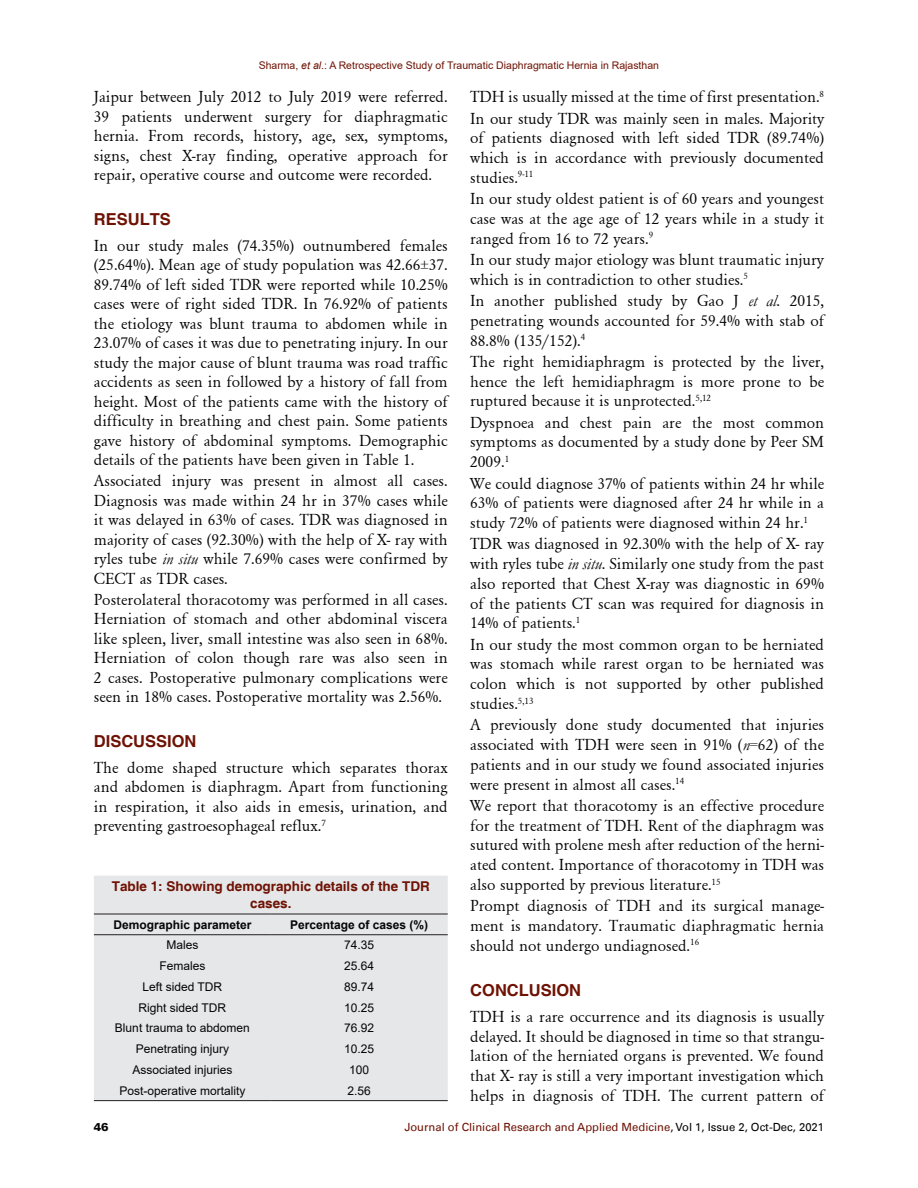
<style>
.page{position:relative;width:918px;height:1188px;background:#fff}
.page>*{position:absolute;margin:0;border:0;box-sizing:border-box;transform-origin:0 0}
.Body_Text{font:16.5px/19.8px "Garamond";color:#050406;text-align:justify}
.t1{font:700 16.5px "Helvetica";color:#6e1204}
.Table_Caption{font:700 13.5px/16.5px "Helvetica";color:#6e1204;text-align:center}
.Tb_Txt{font:12px "Arial";color:#050406}
.TCH{font:700 12px "Arial";color:#050406}
.t2{font:11.25px "Univers LT";color:#6e1204}
.t3{font:900 11.25px "Univers LT";color:#050406}
.t4{font:10.5px "Arial";color:#6e1204}
.s1{font-style:italic}
.s2{color:#050406}
</style>
<div class="page">
<div style="left:94px;top:876px;width:354px;height:224px;background:#e6e7e9"></div>
<hr style="left:94px;top:914px;width:177px;height:1px;background:#231f20">
<hr style="left:271px;top:914px;width:177px;height:1px;background:#231f20">
<hr style="left:94px;top:934px;width:177px;height:1px;background:#231f20">
<hr style="left:271px;top:934px;width:177px;height:1px;background:#231f20">
<hr style="left:94px;top:1100px;width:177px;height:1px;background:#231f20">
<hr style="left:271px;top:1100px;width:177px;height:1px;background:#231f20">
<p class="t4" style="left:259px;top:58px;width:402px">Sharma, <span class="s1">et al</span>.: A Retrospective Study of Traumatic Diaphragmatic Hernia in Rajasthan</p>
<p class="Body_Text" style="left:94px;top:87px;width:355px">Jaipur between July 2012 to July 2019 were referred.<br>39 patients underwent surgery for diaphragmatic hernia. From records, history, age, sex, symptoms, signs, chest X-ray finding, operative approach for repair, operative course and outcome were recorded.</p>
<h1 class="t1" style="left:94px;top:209px;width:79px">RESULTS</h1>
<p class="Body_Text" style="left:94px;top:235px;width:355px">In our study males (74.35%) outnumbered females (25.64%). Mean age of study population was 42.66±37.<br>89.74% of left sided TDR were reported while 10.25% cases were of right sided TDR. In 76.92% of patients the etiology was blunt trauma to abdomen while in 23.07% of cases it was due to penetrating injury. In our study the major cause of blunt trauma was road traffic accidents as seen in followed by a history of fall from height. Most of the patients came with the history of difficulty in breathing and chest pain. Some patients gave history of abdominal symptoms. Demographic details of the patients have been given in Table 1.</p>
<p class="Body_Text" style="left:94px;top:471px;width:355px">Associated injury was present in almost all cases.<br>Diagnosis was made within 24 hr in 37% cases while it was delayed in 63% of cases. TDR was diagnosed in majority of cases (92.30%) with the help of X- ray with ryles tube <span class="s1">in situ</span> while 7.69% cases were confirmed by CECT as TDR cases.</p>
<p class="Body_Text" style="left:94px;top:589px;width:355px">Posterolateral thoracotomy was performed in all cases.<br>Herniation of stomach and other abdominal viscera like spleen, liver, small intestine was also seen in 68%.<br>Herniation of colon though rare was also seen in 2 cases. Postoperative pulmonary complications were seen in 18% cases. Postoperative mortality was 2.56%.</p>
<h1 class="t1" style="left:94px;top:731px;width:104px">DISCUSSION</h1>
<p class="Body_Text" style="left:94px;top:757px;width:355px">The dome shaped structure which separates thorax and abdomen is diaphragm. Apart from functioning in respiration, it also aids in emesis, urination, and preventing gastroesophageal reflux.<sup>7</sup></p>
<p class="Table_Caption" style="left:112px;top:879px;width:320px">Table 1: Showing demographic details of the TDR cases.</p>
<p class="TCH" style="left:113px;top:917px;width:140px">Demographic parameter</p>
<p class="TCH" style="left:290px;top:917px;width:140px">Percentage of cases (%)</p>
<p class="Tb_Txt" style="left:166px;top:937px;width:34px">Males</p>
<p class="Tb_Txt" style="left:344px;top:937px;width:32px">74.35</p>
<p class="Tb_Txt" style="left:159px;top:958px;width:48px">Females</p>
<p class="Tb_Txt" style="left:344px;top:958px;width:32px">25.64</p>
<p class="Tb_Txt" style="left:142px;top:978px;width:81px">Left sided TDR</p>
<p class="Tb_Txt" style="left:344px;top:978px;width:32px">89.74</p>
<p class="Tb_Txt" style="left:138px;top:999px;width:89px">Right sided TDR</p>
<p class="Tb_Txt" style="left:344px;top:999px;width:32px">10.25</p>
<p class="Tb_Txt" style="left:115px;top:1020px;width:136px">Blunt trauma to abdomen</p>
<p class="Tb_Txt" style="left:344px;top:1020px;width:32px">76.92</p>
<p class="Tb_Txt" style="left:136px;top:1041px;width:95px">Penetrating injury</p>
<p class="Tb_Txt" style="left:344px;top:1041px;width:32px">10.25</p>
<p class="Tb_Txt" style="left:132px;top:1061px;width:102px">Associated injuries</p>
<p class="Tb_Txt" style="left:349px;top:1061px;width:22px">100</p>
<p class="Tb_Txt" style="left:119px;top:1082px;width:128px">Post-operative mortality</p>
<p class="Tb_Txt" style="left:348px;top:1082px;width:25px">2.56</p>
<p class="Body_Text" style="left:470px;top:87px;width:355px">TDH is usually missed at the time of first presentation.<sup>8</sup></p>
<p class="Body_Text" style="left:470px;top:108px;width:355px">In our study TDR was mainly seen in males. Majority of patients diagnosed with left sided TDR (89.74%) which is in accordance with previously documented studies.<sup>9-11</sup></p>
<p class="Body_Text" style="left:470px;top:188px;width:355px">In our study oldest patient is of 60 years and youngest case was at the age age of 12 years while in a study it ranged from 16 to 72 years.<sup>9</sup></p>
<p class="Body_Text" style="left:470px;top:249px;width:355px">In our study major etiology was blunt traumatic injury which is in contradiction to other studies.<sup>5</sup></p>
<p class="Body_Text" style="left:470px;top:290px;width:355px">In another published study by Gao J <span class="s1">et al</span>. 2015, penetrating wounds accounted for 59.4% with stab of 88.8% (135/152).<sup>4</sup></p>
<p class="Body_Text" style="left:470px;top:351px;width:355px">The right hemidiaphragm is protected by the liver, hence the left hemidiaphragm is more prone to be ruptured because it is unprotected.<sup>5,12</sup></p>
<p class="Body_Text" style="left:470px;top:412px;width:355px">Dyspnoea and chest pain are the most common symptoms as documented by a study done by Peer SM 2009.<sup>1</sup></p>
<p class="Body_Text" style="left:470px;top:473px;width:355px">We could diagnose 37% of patients within 24 hr while 63% of patients were diagnosed after 24 hr while in a study 72% of patients were diagnosed within 24 hr.<sup>1</sup></p>
<p class="Body_Text" style="left:470px;top:534px;width:355px">TDR was diagnosed in 92.30% with the help of X- ray with ryles tube <span class="s1">in situ</span>. Similarly one study from the past also reported that Chest X-ray was diagnostic in 69% of the patients CT scan was required for diagnosis in 14% of patients.<sup>1</sup></p>
<p class="Body_Text" style="left:470px;top:634px;width:355px">In our study the most common organ to be herniated was stomach while rarest organ to be herniated was colon which is not supported by other published studies.<sup>5,13</sup></p>
<p class="Body_Text" style="left:470px;top:715px;width:355px">A previously done study documented that injuries associated with TDH were seen in 91% (<span class="s1">n</span>=62) of the patients and in our study we found associated injuries were present in almost all cases.<sup>14</sup></p>
<p class="Body_Text" style="left:470px;top:795px;width:355px">We report that thoracotomy is an effective procedure for the treatment of TDH. Rent of the diaphragm was sutured with prolene mesh after reduction of the herni&shy;ated content. Importance of thoracotomy in TDH was also supported by previous literature.<sup>15</sup></p>
<p class="Body_Text" style="left:470px;top:896px;width:355px">Prompt diagnosis of TDH and its surgical manage&shy;ment is mandatory. Traumatic diaphragmatic hernia should not undergo undiagnosed.<sup>16</sup></p>
<h1 class="t1" style="left:470px;top:980px;width:112px">CONCLUSION</h1>
<p class="Body_Text" style="left:470px;top:1006px;width:355px">TDH is a rare occurrence and its diagnosis is usually delayed. It should be diagnosed in time so that strangu&shy;lation of the herniated organs is prevented. We found that X- ray is still a very important investigation which helps in diagnosis of TDH. The current pattern of</p>
<p class="t3" style="left:94px;top:1120px;width:17px">46</p>
<p class="t2" style="left:404px;top:1120px;width:421px">Journal of Clinical Research and Applied Medicine<span class="s2">, Vol 1, Issue 2, Oct-Dec, 2021</span></p>
</div>
